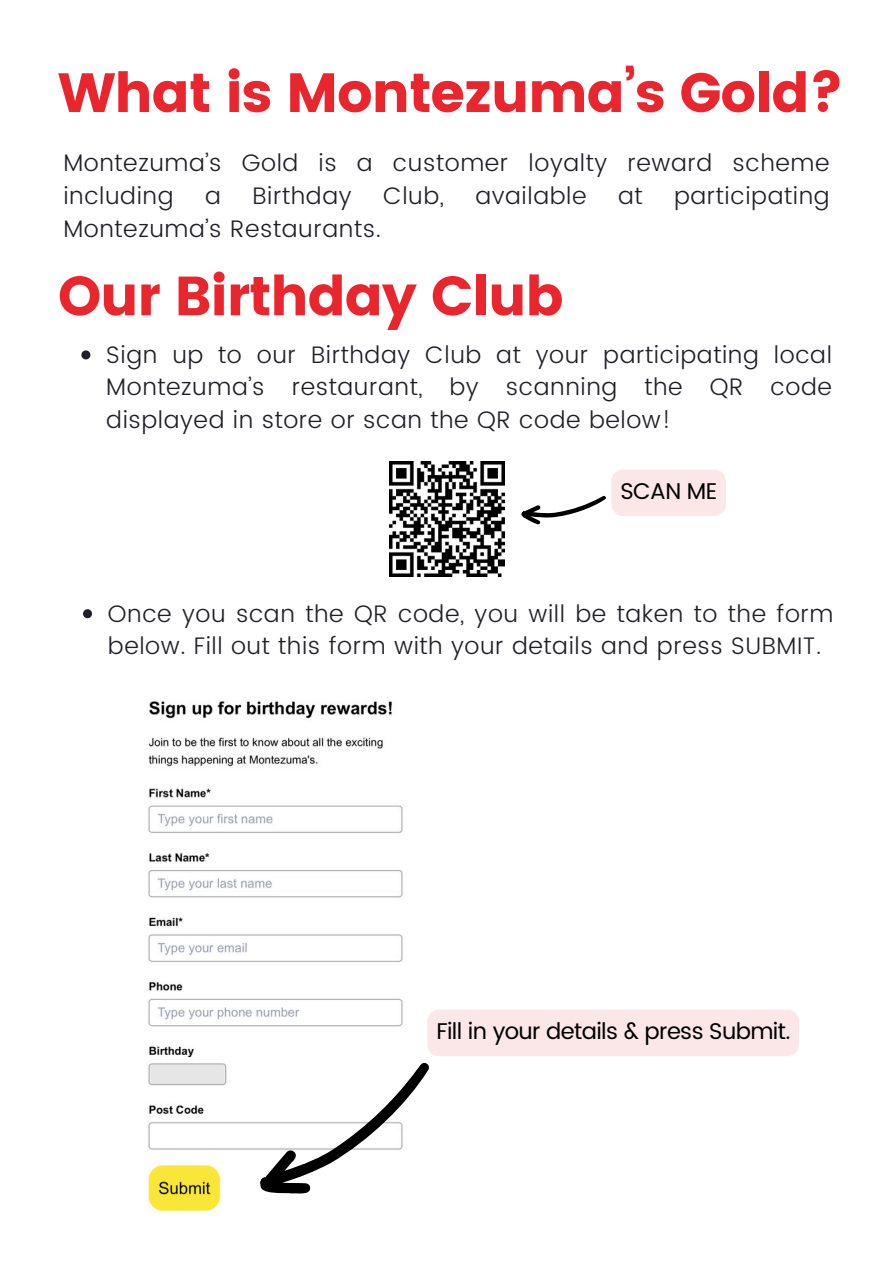
<style>
.page{position:relative;width:894px;height:1264px;background:#fff}
.page>*{position:absolute;margin:0;border:0;box-sizing:border-box;transform-origin:0 0}
.t1{font:55.2px "Poppins";letter-spacing:-.025em;color:#e9262e}
.t2{font:300 23.85px/32.7px "Poppins";letter-spacing:.025em;color:#1f1f27}
.t3{font:22.8px "Poppins";letter-spacing:-.025em;color:#000}
</style>
<div class="page">
<img style="left:389px;top:461px;width:115px;height:115px">
<svg style="left:81px;top:350px;width:9px;height:9px"></svg>
<svg style="left:83px;top:609px;width:9px;height:9px"></svg>
<img style="left:148px;top:701px;width:255px;height:510px">
<svg style="left:254px;top:1020px;width:175px;height:191px"></svg>
<div style="left:427px;top:1009px;width:371px;height:47px;background:#fce7e8;border-radius:12px"></div>
<svg style="left:521px;top:495px;width:85px;height:30px"></svg>
<div style="left:611px;top:469px;width:114px;height:47px;background:#fce7e8;border-radius:12px"></div>
<p class="t1" style="left:58px;top:61px;width:787px">What is Montezuma’s Gold?</p>
<h1 class="t2" style="left:63px;top:147px;width:767px">Montezuma’s Gold is a customer loyalty reward scheme including</h1>
<h1 class="t2" style="left:205px;top:179px;width:17px">a</h1>
<h1 class="t2" style="left:252px;top:179px;width:101px">Birthday</h1>
<h1 class="t2" style="left:383px;top:179px;width:62px">Club,</h1>
<h1 class="t2" style="left:475px;top:179px;width:113px">available</h1>
<h1 class="t2" style="left:618px;top:179px;width:26px">at</h1>
<h1 class="t2" style="left:673px;top:179px;width:157px">participating</h1>
<h1 class="t2" style="left:63px;top:212px;width:319px">Montezuma’s Restaurants.</h1>
<p class="t1" style="left:58px;top:264px;width:507px">Our Birthday Club</p>
<p class="t2" style="left:106px;top:338px;width:727px;text-align:justify">Sign up to our Birthday Club at your participating local Montezuma’s restaurant, by scanning the QR code displayed in store or scan the QR code below!</p>
<p class="t3" style="left:620px;top:477px;width:98px">SCAN ME</p>
<p class="t2" style="left:108px;top:597px;width:727px">Once you scan the QR code, you will be taken to the form below. Fill out this form with your details and press SUBMIT.</p>
<p class="t3" style="left:436px;top:1017px;width:355px">Fill in your details &amp; press Submit.</p>
</div>
